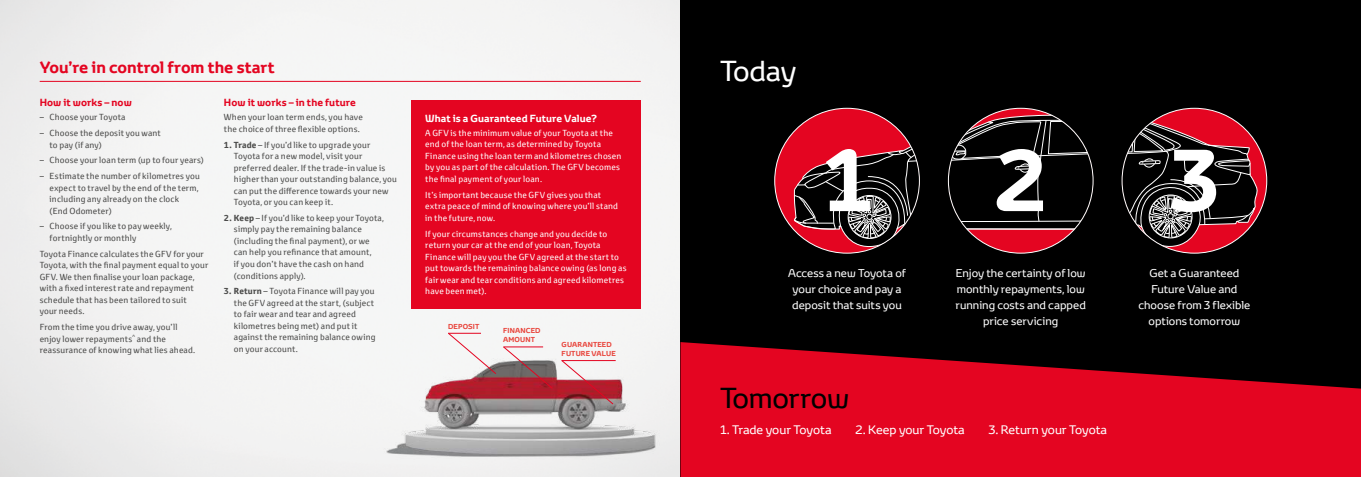
<style>
.page{position:relative;width:1361px;height:477px;background:#fff}
.page>*{position:absolute;margin:0;border:0;box-sizing:border-box;transform-origin:0 0}
.t1{font:700 86px "Toyota Display";color:#fff}
.t2{font:28px "Toyota Display";letter-spacing:-.01em;color:#000}
.t3{font:28px "Toyota Display";letter-spacing:-.01em;color:#fff}
.t4{font:700 16px "Toyota Display";color:#e40521}
.t5{font:12px "Toyota Display";letter-spacing:-.005em;color:#fff}
.t6{font:11px/16px "Toyota Display";color:#fff;text-align:center}
.t7{font:700 10px "Toyota Display";letter-spacing:.01em;color:#e40521}
.t8{font:700 10px "Toyota Display";letter-spacing:.005em;color:#fff}
.t9{font:8.5px/11.5px "Toyota Text";letter-spacing:.015em;color:#4a4a49}
.t10{font:8.5px/11.5px "Toyota Text";letter-spacing:.015em;color:#fff}
.t11{font:700 7px/9px "Toyota Display";letter-spacing:.02em;color:#e84239}
.s1{font-weight:700}
</style>
<div class="page">
<img style="left:0;top:0;width:680px;height:476px">
<div style="left:680px;top:0;width:681px;height:476px;background:#000"></div>
<svg style="left:680px;top:342px;width:681px;height:134px;fill:#e40521"></svg>
<svg style="left:948px;top:114px;width:145px;height:134px"></svg>
<div style="left:775px;top:108px;width:144px;height:145px;background:#e40521;border-radius:50%"></div>
<svg style="left:793px;top:115px;width:126px;height:133px"></svg>
<div style="left:1122px;top:108px;width:144px;height:145px;background:#e40521;border-radius:50%"></div>
<svg style="left:1123px;top:114px;width:136px;height:134px"></svg>
<hr style="left:40px;top:81px;width:601px;height:1px;background:#e40521">
<div style="left:411px;top:100px;width:230px;height:208px;background:#e40521"></div>
<img style="left:377px;top:351px;width:293px;height:117px">
<svg style="left:448px;top:332px;width:48px;height:42px"></svg>
<svg style="left:503px;top:346px;width:50px;height:42px"></svg>
<svg style="left:561px;top:359px;width:53px;height:45px"></svg>
<hr style="left:503px;top:346px;width:40px;height:1px;background:#e40521">
<hr style="left:561px;top:360px;width:55px;height:1px;background:#e40521">
<h3 class="t4" style="left:40px;top:56px;width:236px">You’re in control from the start</h3>
<p class="t7" style="left:40px;top:95px;width:94px">How it works – now</p>
<p class="t9" style="left:40px;top:111px;width:87px">– Choose your Toyota</p>
<p class="t9" style="left:50px;top:127px;width:113px;text-indent:-10px">– Choose the deposit you want to pay (if any)</p>
<p class="t9" style="left:40px;top:154px;width:166px">– Choose your loan term (up to four years)</p>
<p class="t9" style="left:50px;top:170px;width:152px;text-indent:-10px">– Estimate the number of kilometres you expect to travel by the end of the term, including any already on the clock<br>(End Odometer)</p>
<p class="t9" style="left:50px;top:220px;width:124px;text-indent:-10px">– Choose if you like to pay weekly, fortnightly or monthly</p>
<p class="t9" style="left:40px;top:247px;width:170px">Toyota Finance calculates the GFV for your Toyota, with the final payment equal to your GFV. We then finalise your loan package, with a fixed interest rate and repayment schedule that has been tailored to suit<br>your needs.</p>
<p class="t9" style="left:40px;top:321px;width:157px">From the time you drive away, you’ll enjoy lower repayments<sup>^</sup> and the reassurance of knowing what lies ahead.</p>
<p class="t7" style="left:224px;top:95px;width:133px">How it works – in the future</p>
<p class="t9" style="left:224px;top:111px;width:140px">When your loan term ends, you have the choice of three flexible options.</p>
<p class="t9" style="left:234px;top:138px;width:165px;text-indent:-10px"><span class="s1">1. Trade</span> – If you’d like to upgrade your Toyota for a new model, visit your preferred dealer. If the trade-in value is higher than your outstanding balance, you can put the difference towards your new Toyota, or you can keep it.</p>
<p class="t9" style="left:234px;top:212px;width:152px;text-indent:-10px"><span class="s1">2. Keep</span> – If you’d like to keep your Toyota, simply pay the remaining balance (including the final payment), or we can help you refinance that amount,<br>if you don’t have the cash on hand (conditions apply).</p>
<p class="t9" style="left:234px;top:285px;width:143px;text-indent:-10px"><span class="s1">3. Return</span> – Toyota Finance will pay you the GFV agreed at the start, (subject to fair wear and tear and agreed kilometres being met) and put it against the remaining balance owing on your account.</p>
<p class="t8" style="left:425px;top:111px;width:173px">What is a Guaranteed Future Value?</p>
<p class="t10" style="left:425px;top:127px;width:198px">A GFV is the minimum value of your Toyota at the end of the loan term, as determined by Toyota Finance using the loan term and kilometres chosen by you as part of the calculation. The GFV becomes the final payment of your loan.</p>
<p class="t10" style="left:425px;top:188px;width:194px">It’s important because the GFV gives you that extra peace of mind of knowing where you’ll stand in the future, now.</p>
<p class="t10" style="left:425px;top:227px;width:203px">If your circumstances change and you decide to return your car at the end of your loan, Toyota Finance will pay you the GFV agreed at the start to put towards the remaining balance owing (as long as fair wear and tear conditions and agreed kilometres have been met).</p>
<p class="t11" style="left:448px;top:321px;width:33px">DEPOSIT</p>
<p class="t11" style="left:503px;top:326px;width:39px">FINANCED<br>AMOUNT</p>
<p class="t11" style="left:561px;top:339px;width:56px">GUARANTEED<br>FUTURE VALUE</p>
<h2 class="t3" style="left:720px;top:52px;width:77px">Today</h2>
<h1 class="t1" style="left:822px;top:121px;width:52px">1</h1>
<h1 class="t1" style="left:995px;top:121px;width:52px">2</h1>
<h1 class="t1" style="left:1169px;top:121px;width:52px">3</h1>
<p class="t6" style="left:788px;top:264px;width:119px">Access a new Toyota of your choice and pay a deposit that suits you</p>
<p class="t6" style="left:1138px;top:264px;width:114px">Get a Guaranteed<br>Future Value and choose from 3 flexible options tomorrow</p>
<p class="t6" style="left:955px;top:264px;width:132px">Enjoy the certainty of low monthly repayments, low running costs and capped price servicing</p>
<h2 class="t2" style="left:720px;top:378px;width:131px">Tomorrow</h2>
<h3 class="t5" style="left:720px;top:420px;width:113px">1. Trade your Toyota</h3>
<h3 class="t5" style="left:855px;top:420px;width:111px">2. Keep your Toyota</h3>
<h3 class="t5" style="left:989px;top:420px;width:120px">3. Return your Toyota</h3>
</div>
